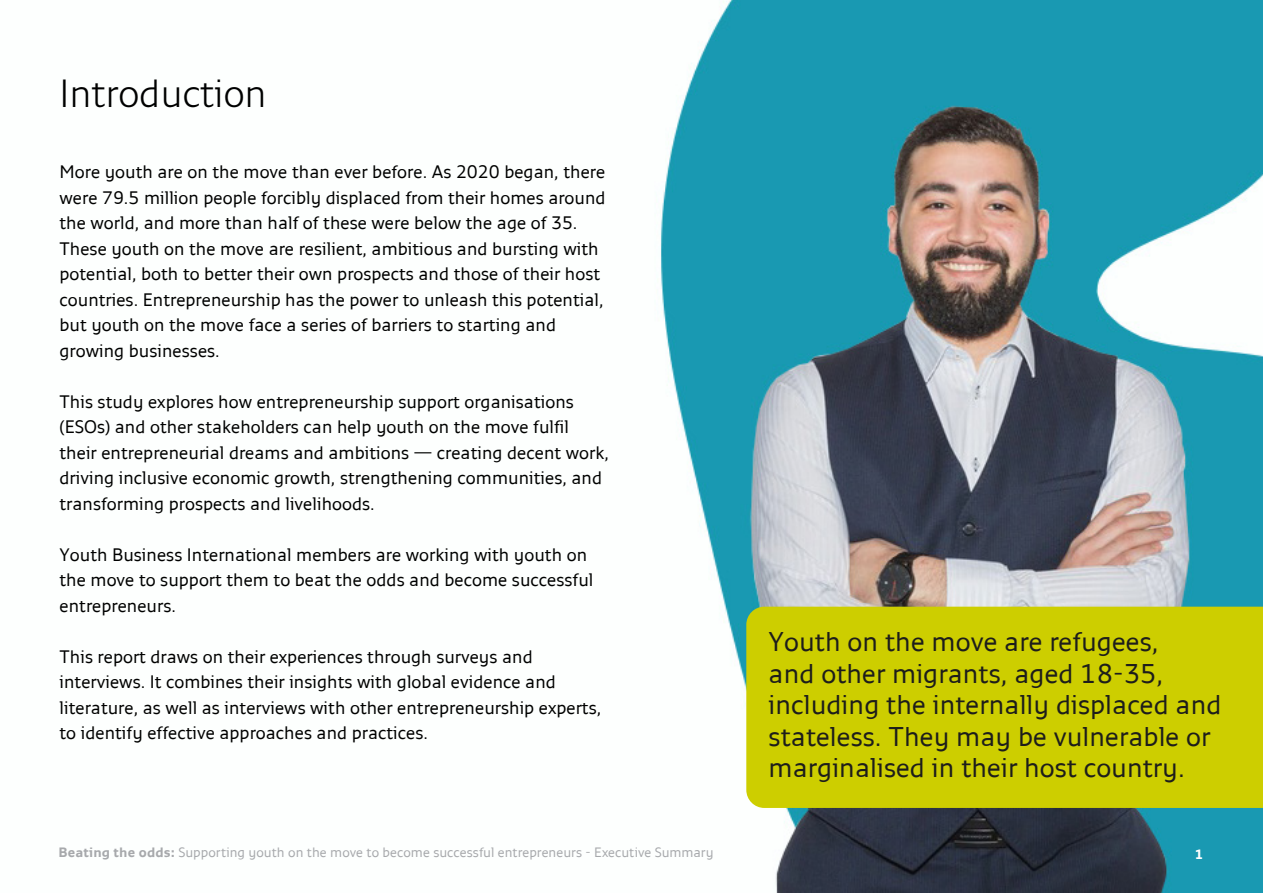
<style>
.page{position:relative;width:1263px;height:893px;background:#fff}
.page>*{position:absolute;margin:0;border:0;box-sizing:border-box;transform-origin:0 0}
.t1{font:300 39px "Monitor";color:#000}
.t2{font:27px/31.5px "Monitor Pro Normal";color:#1d1d1b}
.t3{font:18px/25.5px "Monitor Pro Normal";color:#000}
.t4{font:13.5px "Monitor Pro Normal";color:#a7a9ac}
.t5{font:700 13.5px "Monitor Pro";color:#fff}
.s1{font-family:"Monitor Pro";font-weight:700}
</style>
<div class="page">
<img style="left:660px;top:0;width:603px;height:893px">
<div style="left:746px;top:607px;width:517px;height:201px;background:#cdce00"></div>
<h1 class="t1" style="left:60px;top:69px;width:209px">Introduction</h1>
<p class="t3" style="left:60px;top:159px;width:548px">More youth are on the move than ever before. As 2020 began, there were 79.5 million people forcibly displaced from their homes around the world, and more than half of these were below the age of 35.<br>These youth on the move are resilient, ambitious and bursting with potential, both to better their own prospects and those of their host countries. Entrepreneurship has the power to unleash this potential, but youth on the move face a series of barriers to starting and growing businesses.</p>
<p class="t3" style="left:60px;top:388px;width:551px">This study explores how entrepreneurship support organisations (ESOs) and other stakeholders can help youth on the move fulfil their entrepreneurial dreams and ambitions — creating decent work, driving inclusive economic growth, strengthening communities, and transforming prospects and livelihoods.</p>
<p class="t3" style="left:60px;top:541px;width:535px">Youth Business International members are working with youth on the move to support them to beat the odds and become successful entrepreneurs.</p>
<p class="t3" style="left:60px;top:643px;width:543px">This report draws on their experiences through surveys and interviews. It combines their insights with global evidence and literature, as well as interviews with other entrepreneurship experts, to identify effective approaches and practices.</p>
<h2 class="t2" style="left:769px;top:626px;width:454px">Youth on the move are refugees,<br>and other migrants, aged 18-35, including the internally displaced and stateless. They may be vulnerable or marginalised in their host country.</h2>
<p class="t4" style="left:58px;top:844px;width:657px"><span class="s1">Beating the odds:</span> Supporting youth on the move to become successful entrepreneurs - Executive Summary</p>
<p class="t5" style="left:1195px;top:846px;width:10px">1</p>
</div>
